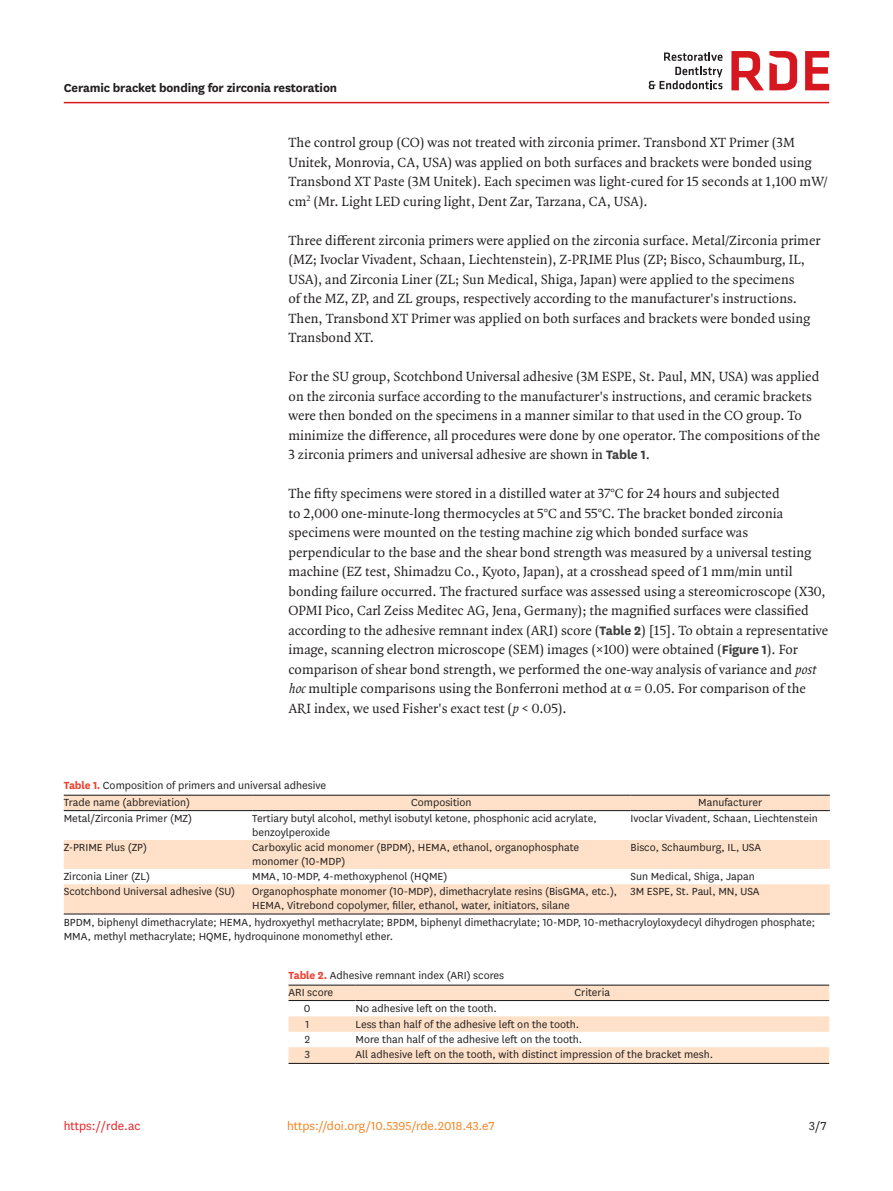
<style>
.page{position:relative;width:893px;height:1191px;background:#fff}
.page>*{position:absolute;margin:0;border:0;box-sizing:border-box;transform-origin:0 0}
.body_p{font:14.25px/19.5px "Quadraat OT";color:#231f20}
.alt-title-type{font:700 13.5px "National";letter-spacing:-.01em;color:#231f20}
.doi_running_footer{font:13.5px "National";color:#f58220}
.t1{font:13.5px "National";color:#ee1d23}
.t2{font:13.5px "National";color:#231f20}
.tbody_entry{font:12px/13.5px "National";color:#231f20}
.table-wrap-foot_p_fi{font:12px/13.5px "National";color:#231f20}
.table-wrap_caption{font:12px "National";color:#231f20}
.thead_entry{font:12px "National";color:#231f20}
.s1{font-family:"National";font-weight:700;color:#3e3e3f}
.s2{font-style:italic}
.s3{font-family:"Times New Roman"}
.s4{font-weight:700;color:#ef3e2e}
</style>
<div class="page">
<hr style="left:64px;top:102px;width:765px;height:1px;background:#d7171f">
<svg style="left:649px;top:52px;width:73px;height:37px"></svg>
<svg style="left:805px;top:51px;width:24px;height:39px"></svg>
<svg style="left:731px;top:51px;width:66px;height:39px"></svg>
<svg style="left:64px;top:795px;width:766px;height:118px;fill:#fee1c8"></svg>
<hr style="left:64px;top:794px;width:188px;height:1px;background:#231f20">
<hr style="left:252px;top:794px;width:378px;height:1px;background:#231f20">
<hr style="left:630px;top:794px;width:200px;height:1px;background:#231f20">
<hr style="left:64px;top:810px;width:188px;height:1px;background:#231f20">
<hr style="left:252px;top:810px;width:378px;height:1px;background:#231f20">
<hr style="left:630px;top:810px;width:200px;height:1px;background:#231f20">
<hr style="left:64px;top:913px;width:188px;height:1px;background:#231f20">
<hr style="left:252px;top:913px;width:378px;height:1px;background:#231f20">
<hr style="left:630px;top:913px;width:200px;height:1px;background:#231f20">
<svg style="left:289px;top:985px;width:540px;height:78px"></svg>
<hr style="left:289px;top:984px;width:67px;height:1px;background:#231f20">
<hr style="left:356px;top:984px;width:473px;height:1px;background:#231f20">
<hr style="left:289px;top:1000px;width:67px;height:1px;background:#231f20">
<hr style="left:356px;top:1000px;width:473px;height:1px;background:#231f20">
<hr style="left:289px;top:1063px;width:67px;height:1px;background:#231f20">
<hr style="left:356px;top:1063px;width:473px;height:1px;background:#231f20">
<p class="alt-title-type" style="left:64px;top:78px;width:275px">Ceramic bracket bonding for zirconia restoration</p>
<p class="body_p" style="left:289px;top:133px;width:541px">The control group (CO) was not treated with zirconia primer. Transbond XT Primer (3M Unitek, Monrovia, CA, USA) was applied on both surfaces and brackets were bonded using Transbond XT Paste (3M Unitek). Each specimen was light-cured for 15 seconds at 1,100 mW/ cm<sup>2</sup> (Mr. Light LED curing light, Dent Zar, Tarzana, CA, USA).</p>
<p class="body_p" style="left:289px;top:230px;width:533px">Three different zirconia primers were applied on the zirconia surface. Metal/Zirconia primer (MZ; Ivoclar Vivadent, Schaan, Liechtenstein), Z-PRIME Plus (ZP; Bisco, Schaumburg, IL, USA), and Zirconia Liner (ZL; Sun Medical, Shiga, Japan) were applied to the specimens<br>of the MZ, ZP, and ZL groups, respectively according to the manufacturer's instructions.<br>Then, Transbond XT Primer was applied on both surfaces and brackets were bonded using Transbond XT.</p>
<p class="body_p" style="left:289px;top:367px;width:533px">For the SU group, Scotchbond Universal adhesive (3M ESPE, St. Paul, MN, USA) was applied on the zirconia surface according to the manufacturer's instructions, and ceramic brackets were then bonded on the specimens in a manner similar to that used in the CO group. To minimize the difference, all procedures were done by one operator. The compositions of the 3 zirconia primers and universal adhesive are shown in <span class="s1">Table 1</span>.</p>
<p class="body_p" style="left:289px;top:484px;width:541px">The fifty specimens were stored in a distilled water at 37°C for 24 hours and subjected<br>to 2,000 one-minute-long thermocycles at 5°C and 55°C. The bracket bonded zirconia specimens were mounted on the testing machine zig which bonded surface was perpendicular to the base and the shear bond strength was measured by a universal testing machine (EZ test, Shimadzu Co., Kyoto, Japan), at a crosshead speed of 1 mm/min until bonding failure occurred. The fractured surface was assessed using a stereomicroscope (X30, OPMI Pico, Carl Zeiss Meditec AG, Jena, Germany); the magnified surfaces were classified according to the adhesive remnant index (ARI) score (<span class="s1">Table 2</span>) [15]. To obtain a representative image, scanning electron microscope (SEM) images (×100) were obtained (<span class="s1">Figure 1</span>). For comparison of shear bond strength, we performed the one-way analysis of variance and <span class="s2">post hoc</span>multiple comparisons using the Bonferroni method at <span class="s3">α</span> = 0.05. For comparison of the ARI index, we used Fisher's exact test (<span class="s2">p</span> &lt; 0.05).</p>
<p class="table-wrap_caption" style="left:64px;top:777px;width:264px"><span class="s4">Table 1.</span> Composition of primers and universal adhesive</p>
<p class="thead_entry" style="left:64px;top:795px;width:128px">Trade name (abbreviation)</p>
<p class="thead_entry" style="left:411px;top:795px;width:62px">Composition</p>
<p class="thead_entry" style="left:698px;top:795px;width:66px">Manufacturer</p>
<p class="tbody_entry" style="left:64px;top:811px;width:130px">Metal/Zirconia Primer (MZ)</p>
<p class="tbody_entry" style="left:252px;top:811px;width:346px">Tertiary butyl alcohol, methyl isobutyl ketone, phosphonic acid acrylate, benzoylperoxide</p>
<p class="tbody_entry" style="left:630px;top:811px;width:189px">Ivoclar Vivadent, Schaan, Liechtenstein</p>
<p class="tbody_entry" style="left:64px;top:840px;width:85px">Z-PRIME Plus (ZP)</p>
<p class="tbody_entry" style="left:252px;top:840px;width:329px">Carboxylic acid monomer (BPDM), HEMA, ethanol, organophosphate monomer (10-MDP)</p>
<p class="tbody_entry" style="left:630px;top:840px;width:132px">Bisco, Schaumburg, IL, USA</p>
<p class="tbody_entry" style="left:64px;top:869px;width:88px">Zirconia Liner (ZL)</p>
<p class="tbody_entry" style="left:252px;top:869px;width:197px">MMA, 10-MDP, 4-methoxyphenol (HQME)</p>
<p class="tbody_entry" style="left:630px;top:869px;width:126px">Sun Medical, Shiga, Japan</p>
<p class="tbody_entry" style="left:64px;top:884px;width:173px">Scotchbond Universal adhesive (SU)</p>
<p class="tbody_entry" style="left:252px;top:884px;width:367px">Organophosphate monomer (10-MDP), dimethacrylate resins (BisGMA, etc.),<br>HEMA, Vitrebond copolymer, filler, ethanol, water, initiators, silane</p>
<p class="tbody_entry" style="left:630px;top:884px;width:131px">3M ESPE, St. Paul, MN, USA</p>
<p class="table-wrap-foot_p_fi" style="left:64px;top:915px;width:753px">BPDM, biphenyl dimethacrylate; HEMA, hydroxyethyl methacrylate; BPDM, biphenyl dimethacrylate; 10-MDP, 10-methacryloyloxydecyl dihydrogen phosphate;<br>MMA, methyl methacrylate; HQME, hydroquinone monomethyl ether.</p>
<p class="table-wrap_caption" style="left:289px;top:967px;width:217px"><span class="s4">Table 2.</span> Adhesive remnant index (ARI) scores</p>
<p class="thead_entry" style="left:289px;top:984px;width:46px">ARI score</p>
<p class="thead_entry" style="left:575px;top:984px;width:37px">Criteria</p>
<p class="tbody_entry" style="left:304px;top:1001px;width:8px">0</p>
<p class="tbody_entry" style="left:356px;top:1001px;width:143px">No adhesive left on the tooth.</p>
<p class="tbody_entry" style="left:305px;top:1016px;width:5px">1</p>
<p class="tbody_entry" style="left:356px;top:1016px;width:225px">Less than half of the adhesive left on the tooth.</p>
<p class="tbody_entry" style="left:305px;top:1032px;width:7px">2</p>
<p class="tbody_entry" style="left:356px;top:1032px;width:228px">More than half of the adhesive left on the tooth.</p>
<p class="tbody_entry" style="left:305px;top:1047px;width:7px">3</p>
<p class="tbody_entry" style="left:356px;top:1047px;width:359px">All adhesive left on the tooth, with distinct impression of the bracket mesh.</p>
<p class="t1" style="left:64px;top:1117px;width:78px">https://rde.ac</p>
<p class="doi_running_footer" style="left:287px;top:1116px;width:209px">https://doi.org/10.5395/rde.2018.43.e7</p>
<p class="t2" style="left:809px;top:1116px;width:19px">3/7</p>
</div>
